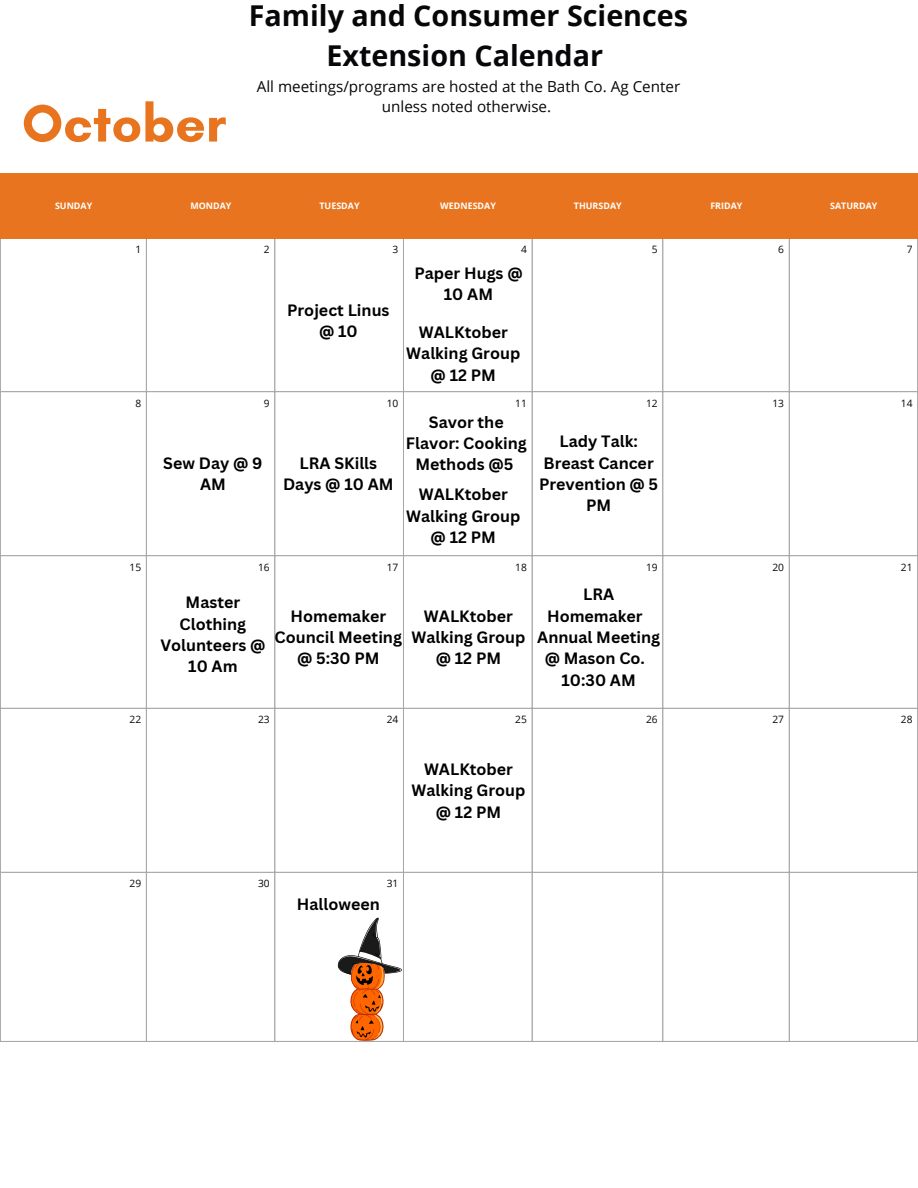
<style>
.page{position:relative;width:918px;height:1188px;background:#fff}
.page>*{position:absolute;margin:0;border:0;box-sizing:border-box;transform-origin:0 0}
.t1{font:700 53.55px "Glacial Indifference";color:#e8741f}
.t2{font:700 28.65px/39.3px "Open Sans";color:#070709;text-align:center}
.t3{font:700 16.05px/21.3px "Canva Sans";color:#000;text-align:center}
.t4{font:15.15px/20.2px "Open Sans";color:#070709;text-align:center}
.t5{font:10.2px "Open Sans";color:#070709}
.t6{font:10.2px "Open Sans";color:#000}
.t7{font:700 9px "Open Sans";color:#fff}
</style>
<div class="page">
<div style="left:0;top:173px;width:918px;height:66px;background:#e8741f"></div>
<hr style="left:0;top:239px;width:1px;height:802px;background:#a6a6a6">
<hr style="left:146px;top:239px;width:1px;height:802px;background:#a6a6a6">
<hr style="left:275px;top:239px;width:1px;height:802px;background:#a6a6a6">
<hr style="left:403px;top:239px;width:1px;height:802px;background:#a6a6a6">
<hr style="left:532px;top:239px;width:1px;height:802px;background:#a6a6a6">
<hr style="left:663px;top:239px;width:1px;height:802px;background:#a6a6a6">
<hr style="left:789px;top:239px;width:1px;height:802px;background:#a6a6a6">
<hr style="left:917px;top:239px;width:1px;height:802px;background:#a6a6a6">
<hr style="left:0;top:391px;width:918px;height:1px;background:#a6a6a6">
<hr style="left:0;top:555px;width:918px;height:1px;background:#a6a6a6">
<hr style="left:0;top:708px;width:918px;height:1px;background:#a6a6a6">
<hr style="left:0;top:872px;width:918px;height:1px;background:#a6a6a6">
<hr style="left:0;top:1041px;width:918px;height:1px;background:#a6a6a6">
<svg style="left:337px;top:917px;width:65px;height:124px"></svg>
<p class="t1" style="left:22px;top:91px;width:206px">October</p>
<p class="t2" style="left:249px;top:-4px;width:441px">Family and Consumer Sciences<br>Extension Calendar</p>
<p class="t4" style="left:257px;top:76px;width:425px">All meetings/programs are hosted at the Bath Co. Ag Center unless noted otherwise.</p>
<p class="t7" style="left:55px;top:200px;width:39px">SUNDAY</p>
<p class="t7" style="left:190px;top:200px;width:43px">MONDAY</p>
<p class="t7" style="left:319px;top:200px;width:42px">TUESDAY</p>
<p class="t7" style="left:440px;top:200px;width:57px">WEDNESDAY</p>
<p class="t7" style="left:574px;top:200px;width:49px">THURSDAY</p>
<p class="t7" style="left:710px;top:200px;width:34px">FRIDAY</p>
<p class="t7" style="left:830px;top:200px;width:49px">SATURDAY</p>
<p class="t5" style="left:135px;top:242px;width:7px">1</p>
<p class="t5" style="left:264px;top:242px;width:7px">2</p>
<p class="t5" style="left:393px;top:242px;width:7px">3</p>
<p class="t5" style="left:521px;top:242px;width:7px">4</p>
<p class="t5" style="left:652px;top:242px;width:7px">5</p>
<p class="t5" style="left:778px;top:242px;width:7px">6</p>
<p class="t5" style="left:907px;top:242px;width:7px">7</p>
<p class="t3" style="left:287px;top:299px;width:104px">Project Linus @ 10</p>
<p class="t3" style="left:414px;top:262px;width:110px">Paper Hugs @<br>10 AM</p>
<p class="t3" style="left:406px;top:321px;width:116px">WALKtober<br>Walking Group @ 12 PM</p>
<p class="t5" style="left:135px;top:396px;width:7px">8</p>
<p class="t5" style="left:264px;top:396px;width:7px">9</p>
<p class="t6" style="left:387px;top:396px;width:13px">10</p>
<p class="t5" style="left:515px;top:396px;width:13px">11</p>
<p class="t5" style="left:646px;top:396px;width:13px">12</p>
<p class="t5" style="left:772px;top:396px;width:13px">13</p>
<p class="t5" style="left:901px;top:396px;width:13px">14</p>
<p class="t3" style="left:163px;top:452px;width:101px">Sew Day @ 9<br>AM</p>
<p class="t3" style="left:283px;top:452px;width:112px">LRA SKills<br>Days @ 10 AM</p>
<p class="t3" style="left:406px;top:411px;width:123px">Savor the<br>Flavor: Cooking<br>Methods @5</p>
<p class="t3" style="left:406px;top:484px;width:116px">WALKtober<br>Walking Group @ 12 PM</p>
<p class="t3" style="left:539px;top:430px;width:121px">Lady Talk:<br>Breast Cancer<br>Prevention @ 5<br>PM</p>
<p class="t5" style="left:130px;top:560px;width:13px">15</p>
<p class="t5" style="left:258px;top:560px;width:13px">16</p>
<p class="t5" style="left:387px;top:560px;width:13px">17</p>
<p class="t5" style="left:515px;top:560px;width:13px">18</p>
<p class="t5" style="left:646px;top:560px;width:13px">19</p>
<p class="t5" style="left:772px;top:560px;width:13px">20</p>
<p class="t5" style="left:901px;top:560px;width:13px">21</p>
<p class="t3" style="left:160px;top:591px;width:107px">Master<br>Clothing<br>Volunteers @<br>10 Am</p>
<p class="t3" style="left:275px;top:605px;width:129px">Homemaker<br>Council Meeting @ 5:30 PM</p>
<p class="t3" style="left:411px;top:605px;width:116px">WALKtober<br>Walking Group @ 12 PM</p>
<p class="t3" style="left:537px;top:583px;width:124px">LRA<br>Homemaker<br>Annual Meeting @ Mason Co.<br>10:30 AM</p>
<p class="t5" style="left:130px;top:712px;width:13px">22</p>
<p class="t5" style="left:258px;top:712px;width:13px">23</p>
<p class="t5" style="left:387px;top:712px;width:13px">24</p>
<p class="t5" style="left:515px;top:712px;width:13px">25</p>
<p class="t5" style="left:646px;top:712px;width:13px">26</p>
<p class="t5" style="left:772px;top:712px;width:13px">27</p>
<p class="t5" style="left:901px;top:712px;width:13px">28</p>
<p class="t3" style="left:411px;top:758px;width:116px">WALKtober<br>Walking Group @ 12 PM</p>
<p class="t5" style="left:130px;top:876px;width:13px">29</p>
<p class="t6" style="left:258px;top:876px;width:13px">30</p>
<p class="t5" style="left:387px;top:876px;width:13px">31</p>
<p class="t3" style="left:297px;top:893px;width:85px">Halloween</p>
</div>
